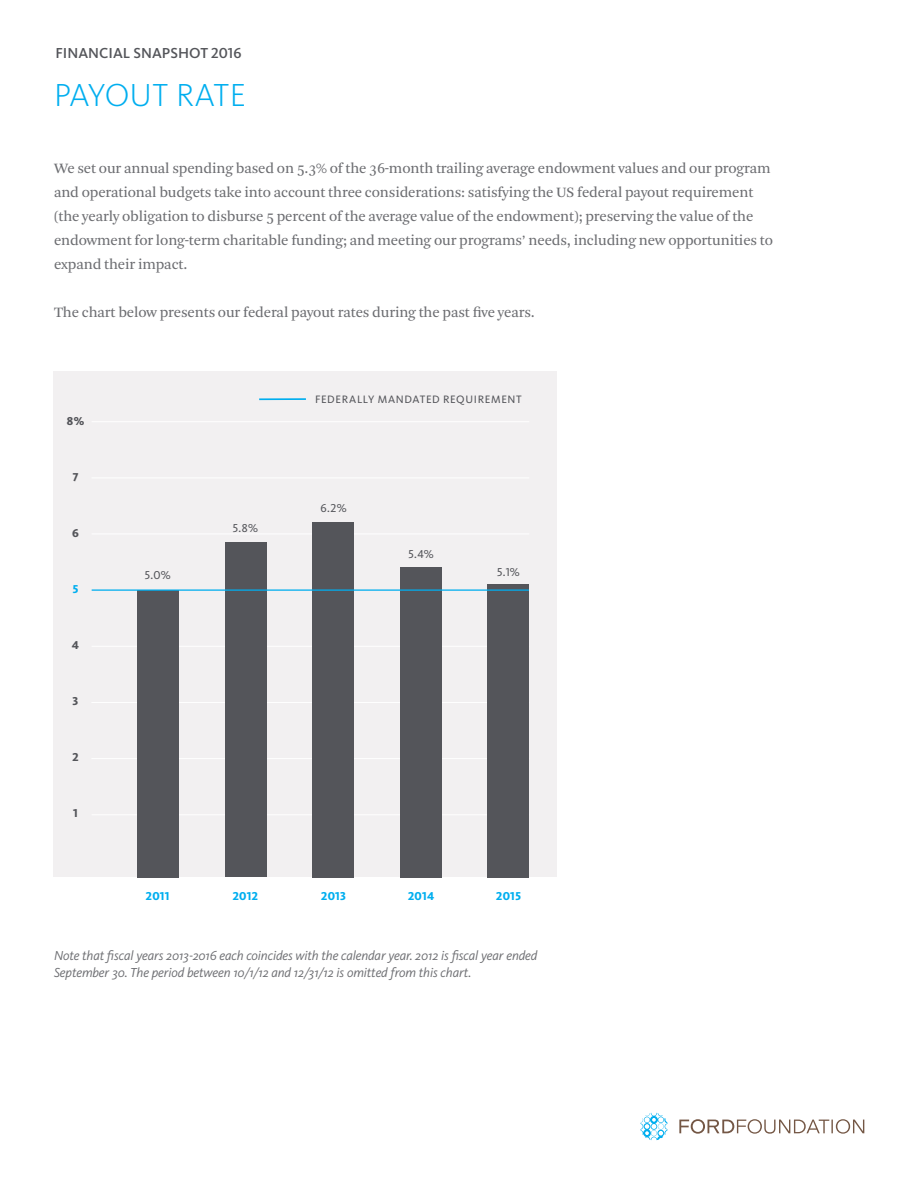
<style>
.page{position:relative;width:918px;height:1188px;background:#fff}
.page>*{position:absolute;margin:0;border:0;box-sizing:border-box;transform-origin:0 0}
.blue_header{font:300 33px "Kievit OT";letter-spacing:-.01em;color:#00aeef}
.body_text{font:15px/24px "Arnhem Blond";letter-spacing:-.01em;color:#6c6d71}
.t1{font:15px "Kievit Medium SC";color:#54555a}
.Notes{font:italic 13.5px/16.2px "Kievit";letter-spacing:-.01em;color:#6c6d71}
.t2{font:11.85px "Kievit Extrabold SC";letter-spacing:.015em;color:#00aeef}
.t3{font:11.85px "Kievit Book SC";color:#54555a}
.t4{font:11.85px "Kievit Extrabold SC";color:#54555a}
.t5{font:11.1px "Kievit";letter-spacing:.06em;color:#54555a}
</style>
<div class="page">
<svg style="left:679px;top:1119px;width:185px;height:15px"></svg>
<svg style="left:640px;top:1113px;width:28px;height:27px"></svg>
<div style="left:53px;top:371px;width:503px;height:506px;background:#f2f0f1"></div>
<hr style="left:91px;top:478px;width:438px;height:1px;background:#fff">
<hr style="left:92px;top:534px;width:437px;height:1px;background:#fff">
<hr style="left:92px;top:646px;width:437px;height:1px;background:#fff">
<hr style="left:91px;top:702px;width:438px;height:1px;background:#fff">
<hr style="left:91px;top:758px;width:438px;height:1px;background:#fff">
<hr style="left:92px;top:814px;width:437px;height:1px;background:#fff">
<hr style="left:92px;top:421px;width:437px;height:1px;background:#fff">
<hr style="left:259px;top:398px;width:47px;height:2px;background:#00aeef">
<div style="left:225px;top:542px;width:41px;height:335px;background:#54555a"></div>
<div style="left:312px;top:522px;width:42px;height:355px;background:#54555a"></div>
<div style="left:400px;top:567px;width:41px;height:310px;background:#54555a"></div>
<div style="left:487px;top:584px;width:42px;height:293px;background:#54555a"></div>
<div style="left:137px;top:590px;width:42px;height:287px;background:#54555a"></div>
<hr style="left:92px;top:589px;width:437px;height:2px;background:#00aeef">
<p class="t1" style="left:56px;top:45px;width:188px">FINANCIAL SNAPSHOT 2016</p>
<p class="blue_header" style="left:54px;top:77px;width:193px">PAYOUT RATE</p>
<p class="body_text" style="left:54px;top:157px;width:721px">We set our annual spending based on 5.3% of the 36-month trailing average endowment values and our program and operational budgets take into account three considerations: satisfying the US federal payout requirement (the yearly obligation to disburse 5 percent of the average value of the endowment); preserving the value of the endowment for long-term charitable funding; and meeting our programs’ needs, including new opportunities to expand their impact.</p>
<p class="body_text" style="left:54px;top:301px;width:482px">The chart below presents our federal payout rates during the past five years.</p>
<p class="t4" style="left:67px;top:414px;width:19px">8%</p>
<p class="t4" style="left:73px;top:470px;width:7px">7</p>
<p class="t4" style="left:72px;top:526px;width:8px">6</p>
<p class="t2" style="left:73px;top:582px;width:7px">5</p>
<p class="t4" style="left:72px;top:638px;width:9px">4</p>
<p class="t4" style="left:73px;top:694px;width:7px">3</p>
<p class="t4" style="left:72px;top:750px;width:8px">2</p>
<p class="t4" style="left:73px;top:806px;width:6px">1</p>
<p class="t3" style="left:145px;top:568px;width:27px">5.0%</p>
<p class="t2" style="left:146px;top:889px;width:25px">2011</p>
<p class="t3" style="left:233px;top:521px;width:27px">5.8%</p>
<p class="t5" style="left:315px;top:393px;width:208px">FEDERALLY MANDATED REQUIREMENT</p>
<p class="t3" style="left:321px;top:502px;width:28px">6.2%</p>
<p class="t3" style="left:409px;top:547px;width:27px">5.4%</p>
<p class="t3" style="left:497px;top:566px;width:24px">5.1%</p>
<p class="t2" style="left:233px;top:889px;width:27px">2012</p>
<p class="t2" style="left:321px;top:889px;width:26px">2013</p>
<p class="t2" style="left:408px;top:889px;width:28px">2014</p>
<p class="t2" style="left:496px;top:889px;width:26px">2015</p>
<p class="Notes" style="left:54px;top:948px;width:485px">Note that fiscal years 2013-2016 each coincides with the calendar year. 2012 is fiscal year ended<br>September 30. The period between 10/1/12 and 12/31/12 is omitted from this chart.</p>
</div>
